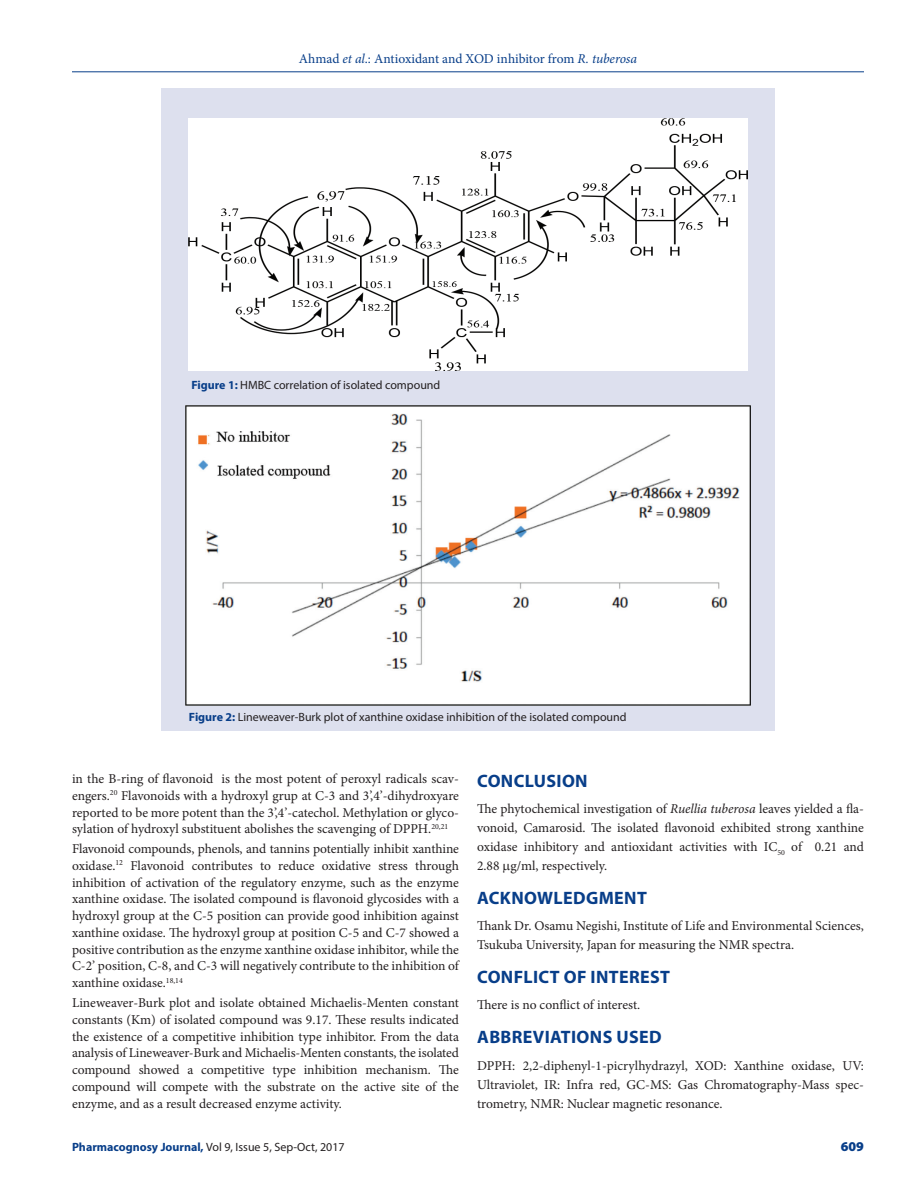
<style>
.page{position:relative;width:918px;height:1188px;background:#fff}
.page>*{position:absolute;margin:0;border:0;box-sizing:border-box;transform-origin:0 0}
._1_HD{font:700 18px "Myriad Pro";letter-spacing:.02em;color:#083e89}
.TXT{font:13.5px/16.8px "Minion Pro";letter-spacing:-.005em;color:#231f20;text-align:justify}
.t1{font:13.5px "Minion Pro";letter-spacing:-.005em;color:#083e89}
.RRH{font:900 13.5px "Myriad Pro";color:#083e89}
.FIG_CAP{font:12px "Myriad Pro";color:#231f20}
.RRH-2{font:12px "Myriad Pro";color:#231f20}
.s1{font-style:italic}
.s2{font-weight:700;color:#083e89}
.s3{color:#222}
</style>
<div class="page">
<hr style="left:72px;top:72px;width:792px;height:1px;background:#083e89">
<div style="left:161px;top:88px;width:614px;height:642px;background:#dde0ee"></div>
<img style="left:188px;top:118px;width:560px;height:253px">
<img style="left:186px;top:406px;width:564px;height:300px">
<p class="t1" style="left:299px;top:50px;width:340px">Ahmad <span class="s1">et al</span>.: Antioxidant and XOD inhibitor from <span class="s1">R. tuberosa</span></p>
<p class="FIG_CAP" style="left:191px;top:377px;width:250px"><span class="s2">Figure 1:</span> HMBC correlation of isolated compound</p>
<p class="FIG_CAP" style="left:189px;top:709px;width:439px"><span class="s2">Figure 2:</span> Lineweaver-Burk plot of xanthine oxidase inhibition of the isolated compound</p>
<p class="TXT" style="left:72px;top:770px;width:389px">in the B-ring of flavonoid is the most potent of peroxyl radicals scav&shy;engers.<sup>20</sup> Flavonoids with a hydroxyl grup at C-3 and 3’,4’-dihydroxyare reported to be more potent than the 3’,4’-catechol. Methylation or glyco&shy;sylation of hydroxyl substituent abolishes the scavenging of DPPH.<sup>20,21</sup></p>
<p class="TXT" style="left:72px;top:840px;width:389px">Flavonoid compounds, phenols, and tannins potentially inhibit xanthine oxidase.<sup>12</sup> Flavonoid contributes to reduce oxidative stress through inhibition of activation of the regulatory enzyme, such as the enzyme xanthine oxidase. The isolated compound is flavonoid glycosides with a hydroxyl group at the C-5 position can provide good inhibition against xanthine oxidase. The hydroxyl group at position C-5 and C-7 showed a positive contribution as the enzyme xanthine oxidase inhibitor, while the C-2’ position, C-8, and C-3 will negatively contribute to the inhibition of xanthine oxidase.<sup>18,14</sup></p>
<p class="TXT" style="left:72px;top:994px;width:389px">Lineweaver-Burk plot and isolate obtained Michaelis-Menten constant constants (Km) of isolated compound was 9.17. These results indicated the existence of a competitive inhibition type inhibitor. From the data analysis of Lineweaver-Burk and Michaelis-Menten constants, the isolated compound showed a competitive type inhibition mechanism. The compound will compete with the substrate on the active site of the enzyme, and as a result decreased enzyme activity.</p>
<p class="_1_HD" style="left:477px;top:769px;width:112px">CONCLUSION</p>
<p class="TXT" style="left:477px;top:799px;width:389px;line-height:18.9px">The phytochemical investigation of <span class="s1">Ruellia tuberosa</span> leaves yielded a fla&shy;vonoid, Camarosid. The isolated flavonoid exhibited strong xanthine oxidase inhibitory and antioxidant activities with IC<sub>50</sub> of 0.21 and 2.88 g/ml, respectively.</p>
<p class="_1_HD" style="left:477px;top:886px;width:171px">ACKNOWLEDGMENT</p>
<p class="TXT" style="left:477px;top:917px;width:388px;line-height:18.9px">Thank Dr. Osamu Negishi, Institute of Life and Environmental Sciences,<br>Tsukuba University, Japan for measuring the NMR spectra.</p>
<p class="_1_HD" style="left:477px;top:965px;width:194px">CONFLICT OF INTEREST</p>
<p class="TXT" style="left:477px;top:997px;width:165px">There is no conflict of interest.</p>
<p class="_1_HD" style="left:477px;top:1026px;width:186px">ABBREVIATIONS USED</p>
<p class="TXT" style="left:477px;top:1056px;width:389px;line-height:18.9px">DPPH: <span class="s3">2,2-diphenyl-1-picrylhydrazyl</span>, XOD: Xanthine oxidase, UV:<br>Ultraviolet, IR: Infra red, GC-MS: Gas Chromatography-Mass spec&shy;trometry, NMR: Nuclear magnetic resonance.</p>
<p class="RRH-2" style="left:72px;top:1139px;width:274px"><span class="s2">Pharmacognosy Journal,</span> Vol 9, Issue 5, Sep-Oct, 2017</p>
<p class="RRH" style="left:841px;top:1137px;width:25px">609</p>
</div>
